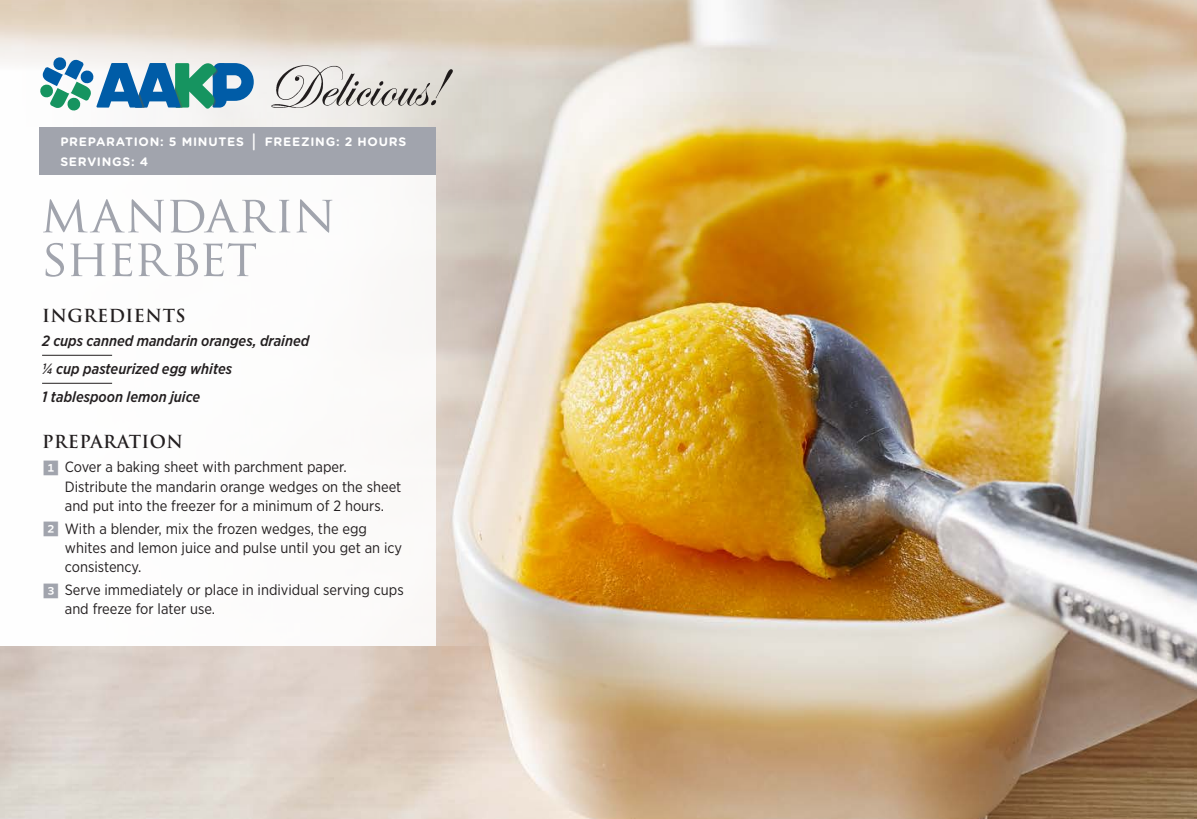
<style>
.page{position:relative;width:1197px;height:819px;background:#fff}
.page>*{position:absolute;margin:0;border:0;box-sizing:border-box;transform-origin:0 0}
.t1{font:50.75px/43.8px "Trajan Pro";letter-spacing:-.015em;color:#a1a4ad}
.t2{font:700 17.5px "Trajan Pro";letter-spacing:.03em;color:#231f20}
.t3{font:14.88px/19.2px "Gotham Narrow";color:#231f20}
.t4{font:italic 500 14.88px/28px "Gotham Narrow";color:#231f20}
.t5{font:700 12.25px/19.2px "Gotham Rounded";letter-spacing:.06em;color:#fff}
.s1{font-size:18.38px}
.s2{font-family:"Whitney Index Black Square Bd";font-size:17.5px;color:#a1a4ad}
</style>
<div class="page">
<img style="left:0;top:0;width:1197px;height:819px">
<svg style="left:0;top:0;width:507px;height:646px;background:#e0d6cb"></svg>
<div style="left:0;top:127px;width:436px;height:519px;background:#fff"></div>
<svg style="left:40px;top:57px;width:214px;height:54px"></svg>
<img style="left:265px;top:55px;width:190px;height:62px">
<div style="left:39px;top:127px;width:397px;height:48px;background:#a1a4ad"></div>
<svg style="left:42px;top:355px;width:71px;height:1px"></svg>
<svg style="left:42px;top:383px;width:71px;height:1px"></svg>
<p class="t5" style="left:60px;top:132px;width:347px">PREPARATION: 5 MINUTES <span class="s1">|</span> FREEZING: 2 HOURS<br>SERVINGS: 4</p>
<h1 class="t1" style="left:41px;top:192px;width:296px">MANDARIN<br>SHERBET</h1>
<p class="t2" style="left:42px;top:305px;width:145px">INGREDIENTS</p>
<p class="t4" style="left:42px;top:327px;width:269px">2 cups canned mandarin oranges, drained ¼ cup pasteurized egg whites<br>1 tablespoon lemon juice</p>
<p class="t2" style="left:42px;top:431px;width:142px">PREPARATION</p>
<p class="t3" style="left:65px;top:457px;width:338px;text-indent:-23px"><span class="s2">1</span> Cover a baking sheet with parchment paper.<br>Distribute the mandarin orange wedges on the sheet and put into the freezer for a minimum of 2 hours.</p>
<p class="t3" style="left:65px;top:518px;width:339px;text-indent:-23px"><span class="s2">2</span> With a blender, mix the frozen wedges, the egg whites and lemon juice and pulse until you get an icy consistency.</p>
<p class="t3" style="left:65px;top:580px;width:340px;text-indent:-23px"><span class="s2">3</span> Serve immediately or place in individual serving cups and freeze for later use.</p>
</div>
